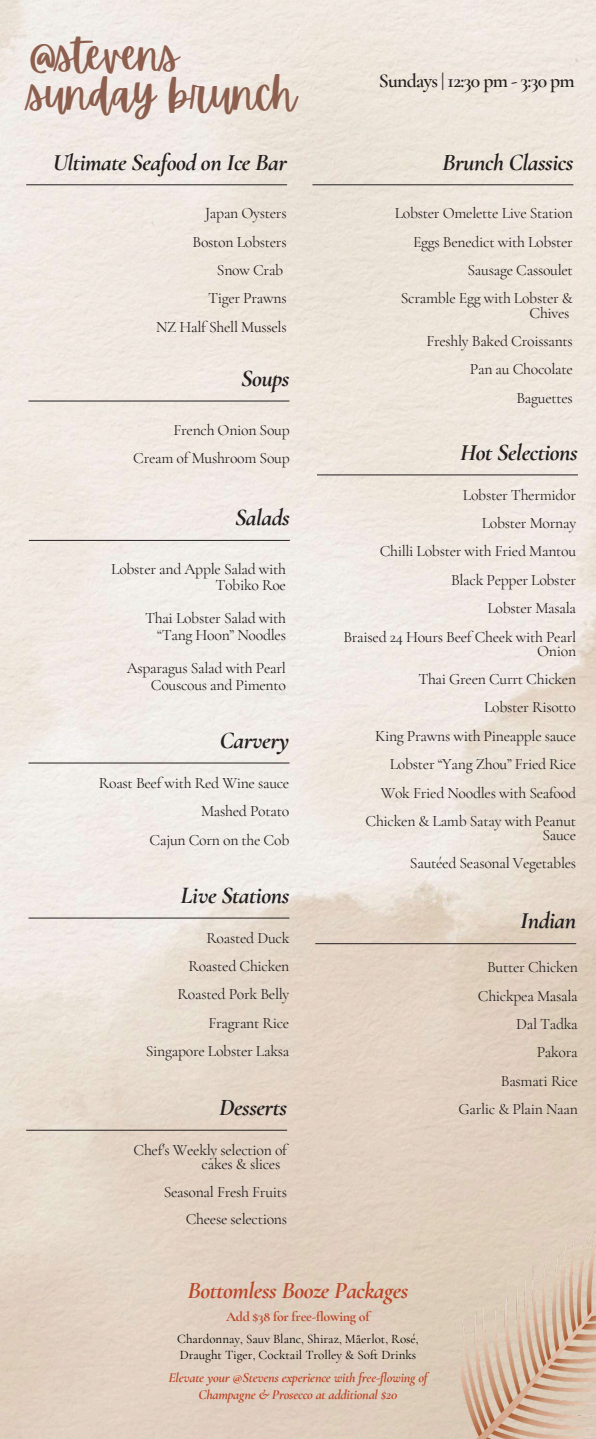
<style>
.page{position:relative;width:596px;height:1439px;background:#fff}
.page>*{position:absolute;margin:0;border:0;box-sizing:border-box;transform-origin:0 0}
.t1{font:42.95px/38.7px "Apricots";color:#8d5f4e}
.t2{font:italic 700 24.08px "Cormorant Garamond";letter-spacing:-.02em;color:#231f20}
.t3{font:italic 700 24.01px "Cormorant Garamond";letter-spacing:-.02em;color:#ba4729}
.t4{font:600 19.7px "Cormorant Garamond";letter-spacing:-.04em;color:#231f20}
.t5{font:15.75px/28.3px "Cormorant Garamond";letter-spacing:-.02em;color:#231f20;text-align:right}
.t6{font:italic 700 14px/17.3px "Cormorant Garamond";letter-spacing:-.02em;color:#ba4729;text-align:center}
.t7{font:700 14px "Cormorant Garamond";letter-spacing:-.02em;color:#ba4729}
.t8{font:12.98px/15.2px "Cormorant Garamond";color:#000}
</style>
<div class="page">
<img style="left:0;top:0;width:595px;height:1438px">
<hr style="left:26px;top:184px;width:261px;height:1px;background:#231f20">
<hr style="left:28px;top:401px;width:261px;height:1px;background:#231f20">
<hr style="left:317px;top:474px;width:260px;height:1px;background:#231f20">
<hr style="left:315px;top:943px;width:261px;height:1px;background:#231f20">
<hr style="left:28px;top:762px;width:261px;height:1px;background:#231f20">
<hr style="left:26px;top:1129px;width:261px;height:1px;background:#231f20">
<hr style="left:312px;top:184px;width:261px;height:1px;background:#231f20">
<hr style="left:29px;top:540px;width:260px;height:1px;background:#231f20">
<hr style="left:28px;top:917px;width:261px;height:1px;background:#231f20">
<img style="left:461px;top:1195px;width:134px;height:243px">
<h1 class="t1" style="left:28px;top:36px;width:268px">@stevens sunday brunch</h1>
<h2 class="t2" style="left:53px;top:147px;width:235px">Ultimate Seafood on Ice Bar</h2>
<p class="t5" style="left:156px;top:199px;width:132px">Japan Oysters<br>Boston Lobsters<br>Snow Crab<br>Tiger Prawns<br>NZ Half Shell Mussels</p>
<h2 class="t2" style="left:241px;top:363px;width:50px">Soups</h2>
<p class="t5" style="left:133px;top:415px;width:158px">French Onion Soup<br>Cream of Mushroom Soup</p>
<h2 class="t2" style="left:235px;top:503px;width:56px">Salads</h2>
<p class="t5" style="left:111px;top:560px;width:176px;line-height:16.5px">Lobster and Apple Salad with<br>Tobiko Roe</p>
<p class="t5" style="left:145px;top:610px;width:142px;line-height:16.5px">Thai Lobster Salad with “Tang Hoon” Noodles</p>
<p class="t5" style="left:127px;top:660px;width:161px;line-height:16.5px">Asparagus Salad with Pearl<br>Couscous and Pimento</p>
<h2 class="t2" style="left:220px;top:725px;width:71px">Carvery</h2>
<p class="t5" style="left:99px;top:768px;width:192px">Roast Beef with Red Wine sauce<br>Mashed Potato<br>Cajun Corn on the Cob</p>
<h2 class="t2" style="left:180px;top:880px;width:110px">Live Stations</h2>
<p class="t5" style="left:146px;top:923px;width:145px">Roasted Duck<br>Roasted Chicken<br>Roasted Pork Belly<br>Fragrant Rice<br>Singapore Lobster Laksa</p>
<h2 class="t2" style="left:219px;top:1093px;width:69px">Desserts</h2>
<p class="t5" style="left:201px;top:1142px;width:87px;line-height:13.9px;text-align:left;text-indent:-68px">Chef’s Weekly selection of cakes &amp; slices</p>
<p class="t5" style="left:164px;top:1177px;width:125px;line-height:27.8px">Seasonal Fresh Fruits<br>Cheese selections</p>
<p class="t4" style="left:378px;top:69px;width:197px">Sundays | 12:30 pm - 3:30 pm</p>
<h2 class="t2" style="left:442px;top:147px;width:133px">Brunch Classics</h2>
<p class="t5" style="left:394px;top:199px;width:180px">Lobster Omelette Live Station<br>Eggs Benedict with Lobster<br>Sausage Cassoulet<br>Scramble Egg with Lobster &amp;</p>
<p class="t5" style="left:426px;top:298px;width:148px">Chives<br>Freshly Baked Croissants<br>Pan au Chocolate<br>Baguettes</p>
<h2 class="t2" style="left:460px;top:437px;width:119px">Hot Selections</h2>
<p class="t5" style="left:343px;top:480px;width:234px">Lobster Thermidor<br>Lobster Mornay<br>Chilli Lobster with Fried Mantou<br>Black Pepper Lobster<br>Lobster Masala<br>Braised 24 Hours Beef Cheek with Pearl</p>
<p class="t5" style="left:365px;top:636px;width:212px">Onion<br>Thai Green Currt Chicken<br>Lobster Risotto<br>King Prawns with Pineapple sauce<br>Lobster “Yang Zhou” Fried Rice<br>Wok Fried Noodles with Seafood<br>Chicken &amp; Lamb Satay with Peanut</p>
<p class="t5" style="left:409px;top:821px;width:168px">Sauce<br>Sautéed Seasonal Vegetables</p>
<h2 class="t2" style="left:519px;top:906px;width:58px">Indian</h2>
<p class="t5" style="left:458px;top:953px;width:121px">Butter Chicken<br>Chickpea Masala<br>Dal Tadka<br>Pakora<br>Basmati Rice<br>Garlic &amp; Plain Naan</p>
<h3 class="t3" style="left:187px;top:1275px;width:222px">Bottomless Booze Packages</h3>
<p class="t8" style="left:177px;top:1331px;width:243px">Chardonnay, Sauv Blanc, Shiraz, Måerlot, Rosé,<br>Draught Tiger, Cocktail Trolley &amp; Soft Drinks</p>
<p class="t7" style="left:226px;top:1308px;width:145px">Add $38 for free-flowing of</p>
<p class="t6" style="left:168px;top:1368px;width:260px">Elevate your @Stevens experience with free-flowing of<br>Champagne &amp; Prosecco at additional $20</p>
</div>
